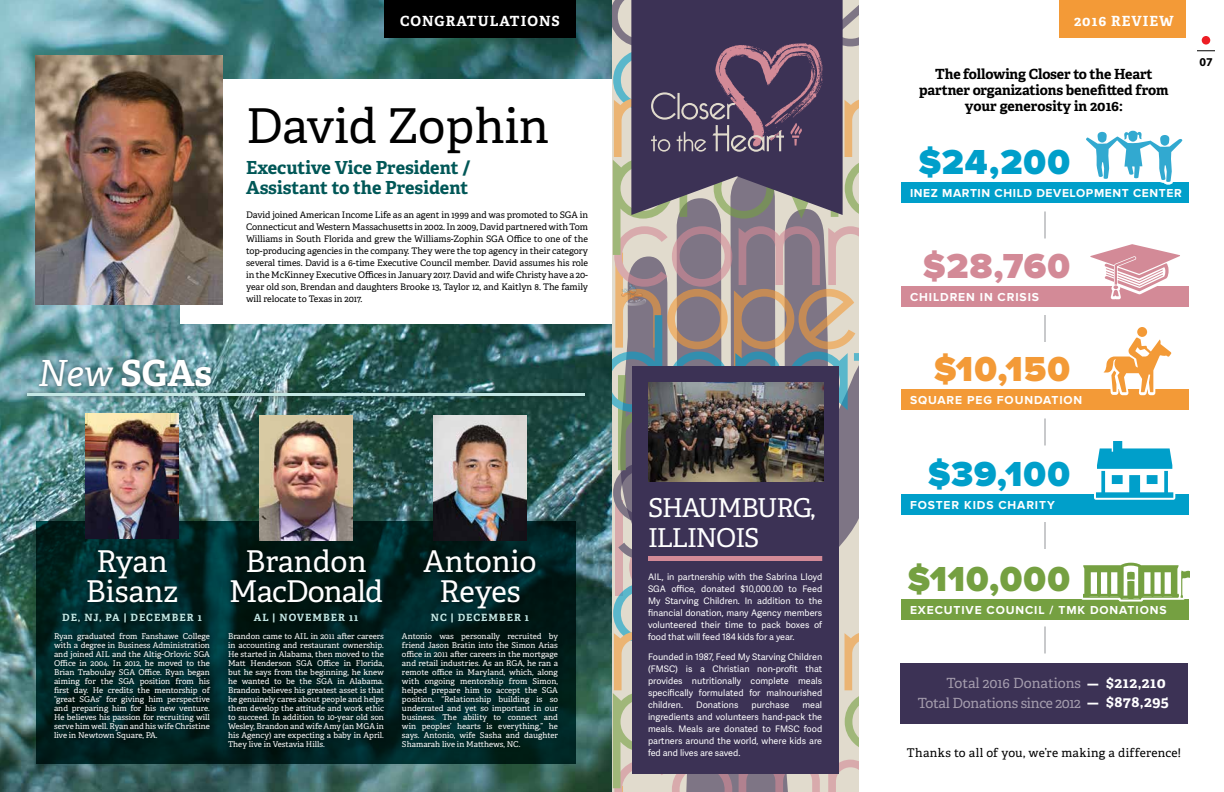
<style>
.page{position:relative;width:1224px;height:792px;background:#fff}
.page>*{position:absolute;margin:0;border:0;box-sizing:border-box;transform-origin:0 0}
.t1{font:48px "Adelle";color:#000}
.t2{font:900 36px "Proxima Nova";letter-spacing:.03em;color:#009fca}
.t3{font:900 36px "Proxima Nova";letter-spacing:.03em;color:#75a041}
.t4{font:700 36px "Adelle";color:#fff}
.t5{font:900 36px "Proxima Nova";color:#d38a97}
.t6{font:900 36px "Proxima Nova";color:#f39a37}
.t7{font:30px/30px "Adelle";letter-spacing:-.005em;color:#fff;text-align:center}
.t8{font:30px/30px "Adelle";letter-spacing:-.03em;color:#fff;text-align:center}
.t9{font:26px/30px "Adelle";letter-spacing:-.04em;color:#fff}
.t10{font:700 18px/19.6px "Adelle";letter-spacing:-.005em;color:#005757}
.t11{font:700 15px/19px "Adelle";letter-spacing:.025em;color:#fff}
.t12{font:700 14px/16px "Adelle";letter-spacing:-.01em;color:#000;text-align:center}
.t13{font:14px/20px "Adelle";letter-spacing:-.02em;color:#a49cad;text-align:right}
.t14{font:700 14px "Adelle";letter-spacing:.075em;color:#fff}
.t15{font:700 12px "Proxima Nova";letter-spacing:.075em;color:#fff}
.t16{font:12px "Adelle";letter-spacing:.025em;color:#000}
.t17{font:700 12px "Proxima Nova";letter-spacing:.05em;color:#fff}
.t18{font:700 12px "Myriad Pro";color:#000}
.t19{font:700 10px "Adelle";letter-spacing:.1em;color:#c4e7e4}
.t20{font:9px/12px "Adelle";letter-spacing:-.005em;color:#000;text-align:justify}
.t21{font:9px/12px "Adelle Sans";color:#fff;text-align:justify}
.t22{font:8px/9px "Adelle";color:#fff;text-align:justify}
.s1{font-family:"Adelle PE";font-weight:400;font-style:italic}
.s2{font-family:"Proxima Nova Extrabld";color:#fff}
</style>
<div class="page">
<div style="left:901px;top:599px;width:288px;height:21px;background:#75a041"></div>
<img style="left:0;top:0;width:612px;height:792px">
<div style="left:180px;top:79px;width:432px;height:245px;background:#fff"></div>
<img style="left:36px;top:56px;width:186px;height:248px">
<div style="left:22px;top:388px;width:568px;height:13px;background:#000;opacity:.5"></div>
<hr style="left:27px;top:393px;width:558px;height:3px;background:#c4e7e4">
<div style="left:35px;top:355px;width:181px;height:37px;background:#000;opacity:.5"></div>
<svg style="left:36px;top:521px;width:540px;height:243px;background:#012221"></svg>
<div style="left:49px;top:544px;width:514px;height:209px;background:#000;opacity:.5"></div>
<img style="left:85px;top:413px;width:94px;height:125px">
<img style="left:433px;top:415px;width:94px;height:125px">
<img style="left:259px;top:415px;width:94px;height:125px">
<div style="left:384px;top:0;width:192px;height:38px;background:#000"></div>
<div style="left:900px;top:663px;width:288px;height:61px;background:#3c3255"></div>
<hr style="left:1044px;top:212px;width:2px;height:26px;background:#939598">
<hr style="left:1044px;top:315px;width:2px;height:27px;background:#939598">
<hr style="left:1044px;top:418px;width:2px;height:28px;background:#939598">
<hr style="left:1044px;top:522px;width:2px;height:27px;background:#939598">
<hr style="left:1044px;top:626px;width:2px;height:28px;background:#939598">
<svg style="left:1081px;top:562px;width:109px;height:40px"></svg>
<div style="left:901px;top:182px;width:288px;height:21px;background:#009fca"></div>
<div style="left:901px;top:286px;width:288px;height:21px;background:#d38a97"></div>
<svg style="left:1086px;top:130px;width:97px;height:170px"></svg>
<div style="left:901px;top:389px;width:288px;height:21px;background:#f39a37"></div>
<svg style="left:1103px;top:327px;width:69px;height:69px"></svg>
<div style="left:1137px;top:327px;width:10px;height:10px;background:#f39a37;border-radius:50%"></div>
<div style="left:901px;top:494px;width:288px;height:21px;background:#009fca"></div>
<svg style="left:1094px;top:441px;width:82px;height:59px"></svg>
<div style="left:1059px;top:0;width:127px;height:38px;background:#f39a37"></div>
<svg style="left:612px;top:0;width:246px;height:792px;background:#6b6170"></svg>
<svg style="left:1197px;top:50px;width:18px;height:1px"></svg>
<div style="left:1202px;top:36px;width:8px;height:9px;background:#ed1d24;border-radius:50%"></div>
<h2 class="t4" style="left:38px;top:347px;width:176px"><span class="s1">New</span> SGAs</h2>
<h3 class="t14" style="left:400px;top:11px;width:161px">CONGRATULATIONS</h3>
<h1 class="t1" style="left:246px;top:91px;width:305px">David Zophin</h1>
<h3 class="t10" style="left:246px;top:157px;width:226px">Executive Vice President /<br>Assistant to the President</h3>
<p class="t20" style="left:246px;top:209px;width:344px">David joined American Income Life as an agent in 1999 and was promoted to SGA in Connecticut and Western Massachusetts in 2002. In 2009, David partnered with Tom Williams in South Florida and grew the Williams-Zophin SGA Office to one of the top-producing agencies in the company. They were the top agency in their category several times. David is a 6-time Executive Council member. David assumes his role in the McKinney Executive Offices in January 2017. David and wife Christy have a 20- year old son, Brendan and daughters Brooke 13, Taylor 12, and Kaitlyn 8. The family will relocate to Texas in 2017.</p>
<h3 class="t7" style="left:86px;top:545px;width:94px">Ryan<br>Bisanz</h3>
<p class="t19" style="left:62px;top:610px;width:141px">DE, NJ, PA | DECEMBER 1</p>
<p class="t22" style="left:54px;top:631px;width:158px">Ryan graduated from Fanshawe College with a degree in Business Administration and joined AIL and the Altig-Orlovic SGA Office in 2004. In 2012, he moved to the Brian Traboulay SGA Office. Ryan began aiming for the SGA position from his first day. He credits the mentorship of “great SGAs” for giving him perspective and preparing him for his new venture.<br>He believes his passion for recruiting will serve him well. Ryan and his wife Christine live in Newtown Square, PA.</p>
<h3 class="t8" style="left:229px;top:545px;width:155px">Brandon<br>MacDonald</h3>
<p class="t19" style="left:254px;top:610px;width:106px">AL | NOVEMBER 11</p>
<p class="t22" style="left:228px;top:631px;width:158px">Brandon came to AIL in 2011 after careers in accounting and restaurant ownership.<br>He started in Alabama, then moved to the Matt Henderson SGA Office in Florida, but he says from the beginning, he knew he wanted to be the SGA in Alabama.<br>Brandon believes his greatest asset is that he genuinely cares about people and helps them develop the attitude and work ethic to succeed. In addition to 10-year old son Wesley, Brandon and wife Amy (an MGA in his Agency) are expecting a baby in April.<br>They live in Vestavia Hills.</p>
<h3 class="t7" style="left:423px;top:545px;width:115px">Antonio<br>Reyes</h3>
<p class="t19" style="left:431px;top:610px;width:100px">NC | DECEMBER 1</p>
<p class="t22" style="left:402px;top:631px;width:158px">Antonio was personally recruited by friend Jason Bratin into the Simon Arias office in 2011 after careers in the mortgage and retail industries. As an RGA, he ran a remote office in Maryland, which, along with ongoing mentorship from Simon, helped prepare him to accept the SGA position. “Relationship building is so underrated and yet so important in our business. The ability to connect and win peoples’ hearts is everything,” he says. Antonio, wife Sasha and daughter Shamarah live in Matthews, NC.</p>
<h3 class="t9" style="left:648px;top:492px;width:169px">SHAUMBURG,<br>ILLINOIS</h3>
<p class="t21" style="left:648px;top:571px;width:176px">AIL, in partnership with the Sabrina Lloyd SGA office, donated $10,000.00 to Feed My Starving Children. In addition to the financial donation, many Agency members volunteered their time to pack boxes of food that will feed 184 kids for a year.</p>
<p class="t21" style="left:648px;top:651px;width:176px">Founded in 1987, Feed My Starving Children (FMSC) is a Christian non-profit that provides nutritionally complete meals specifically formulated for malnourished children.</p>
<p class="t21" style="left:648px;top:699px;width:176px;text-indent:155px">meal ingredients and volunteers hand-pack the meals. Meals are donated to FMSC food partners around the world, where kids are fed and lives are saved.</p>
<p class="t21" style="left:696px;top:699px;width:44px">Donations</p>
<p class="t21" style="left:752px;top:699px;width:39px">purchase</p>
<h3 class="t14" style="left:1074px;top:11px;width:101px">2016 REVIEW</h3>
<h3 class="t12" style="left:919px;top:66px;width:251px">The following Closer to the Heart partner organizations benefitted from your generosity in 2016:</h3>
<h2 class="t2" style="left:918px;top:141px;width:153px">$24,200</h2>
<h3 class="t17" style="left:910px;top:187px;width:273px">INEZ MARTIN CHILD DEVELOPMENT CENTER</h3>
<h3 class="t18" style="left:1199px;top:55px;width:15px">07</h3>
<h2 class="t5" style="left:923px;top:245px;width:149px">$28,760</h2>
<h3 class="t15" style="left:910px;top:290px;width:131px">CHILDREN IN CRISIS</h3>
<h2 class="t6" style="left:934px;top:348px;width:138px">$10,150</h2>
<h3 class="t15" style="left:910px;top:394px;width:174px">SQUARE PEG FOUNDATION</h3>
<h2 class="t2" style="left:928px;top:453px;width:144px">$39,100</h2>
<h3 class="t15" style="left:910px;top:498px;width:146px">FOSTER KIDS CHARITY</h3>
<h2 class="t3" style="left:908px;top:558px;width:164px">$110,000</h2>
<h3 class="t15" style="left:910px;top:603px;width:258px">EXECUTIVE COUNCIL / TMK DONATIONS</h3>
<h3 class="t13" style="left:918px;top:672px;width:183px">Total 2016 Donations <span class="s2">—<br></span>Total Donations since 2012 <span class="s2">—</span></h3>
<h3 class="t11" style="left:1106px;top:673px;width:64px">$212,210 $878,295</h3>
<h3 class="t16" style="left:907px;top:744px;width:276px">Thanks to all of you, we’re making a difference!</h3>
</div>
